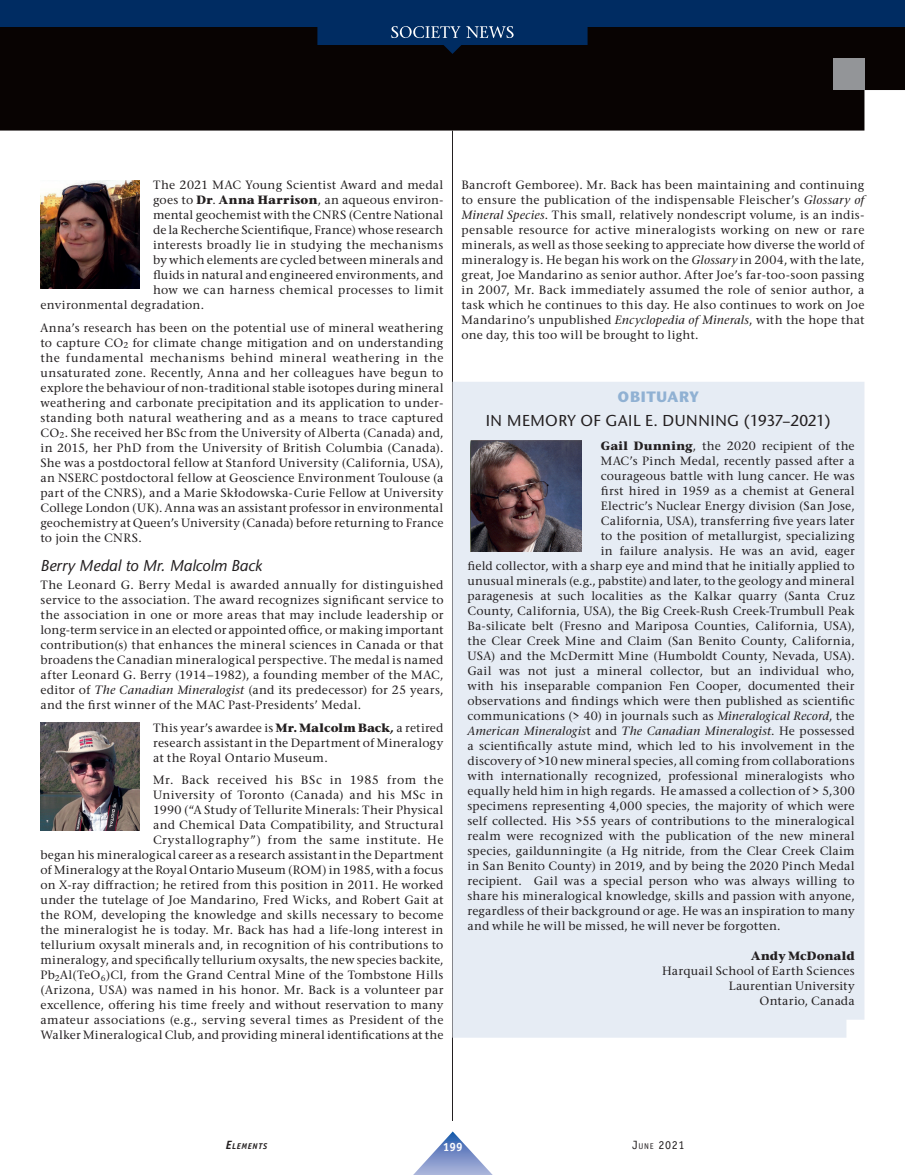
<style>
.page{position:relative;width:905px;height:1175px;background:#fff}
.page>*{position:absolute;margin:0;border:0;box-sizing:border-box;transform-origin:0 0}
.t1{font:500 15.75px "Stone Sans ITC";color:#231f20}
.t2{font:italic 500 15.75px "Stone Sans ITC";color:#231f20}
.t3{font:700 15px "Stone Sans ITC";letter-spacing:.03em;color:#90b1d3}
.t4{font:500 12px/15px "Stone Serif ITC";letter-spacing:.015em;color:#231f20;text-align:justify}
.t5{font:italic 500 12px "Stone Serif ITC";letter-spacing:.01em;color:#231f20}
.t6{font:500 12px "Stone Serif ITC";letter-spacing:-.005em;color:#231f20}
.t7{font:700 12px "Stone Serif ITC";letter-spacing:.01em;color:#231f20}
.t8{font:12px "Officina Sans Std";color:#231f20}
.t9{font:700 12px "Officina Sans Std";color:#fcfcfc}
.t10{font:italic 700 8.4px "Officina Sans Std";letter-spacing:.08em;color:#231f20}
.s1{font-weight:700}
.s2{font-style:italic}
.s3{font-weight:700;font-style:italic}
.s4{font-style:normal}
.s5{font-size:12px}
.s6{font-size:8.4px}
</style>
<div class="page">
<div style="left:0;top:54px;width:904px;height:76px;background:#080302"></div>
<div style="left:832px;top:58px;width:32px;height:32px;background:#939598"></div>
<hr style="left:452px;top:130px;width:1px;height:990px;background:#231f20">
<img style="left:40px;top:180px;width:100px;height:108px">
<img style="left:40px;top:722px;width:100px;height:108px">
<div style="left:452px;top:382px;width:412px;height:655px;background:#e6ecf4"></div>
<img style="left:470px;top:441px;width:111px;height:110px">
<svg style="left:0;top:0;width:904px;height:54px;background:#031b3a"></svg>
<svg style="left:414px;top:1131px;width:78px;height:43px"></svg>
<svg style="left:391px;top:26px;width:122px;height:12px"></svg>
<p class="t4" style="left:153px;top:178px;width:292px">The 2021 MAC Young Scientist Award and medal</p>
<p class="t4" style="left:153px;top:193px;width:292px">goes to <span class="s1">Dr</span>. <span class="s1">Anna Harrison</span>, an aqueous environ-</p>
<p class="t4" style="left:153px;top:208px;width:292px">mental geochemist with the CNRS (Centre National</p>
<p class="t6" style="left:153px;top:223px;width:292px">de la Recherche Scientifique, France) whose research</p>
<p class="t4" style="left:153px;top:238px;width:292px">interests broadly lie in studying the mechanisms</p>
<p class="t4" style="left:153px;top:253px;width:292px">by which elements are cycled between minerals and</p>
<p class="t4" style="left:153px;top:268px;width:292px">fluids in natural and engineered environments, and</p>
<p class="t4" style="left:153px;top:283px;width:292px">how we can harness chemical processes to limit</p>
<p class="t4" style="left:40px;top:298px;width:165px">environmental degradation.</p>
<p class="t4" style="left:40px;top:320px;width:404px">Anna’s research has been on the potential use of mineral weathering to capture CO<sub>2</sub> for climate change mitigation and on understanding the fundamental mechanisms behind mineral weathering in the unsaturated zone. Recently, Anna and her colleagues have begun to explore the behaviour of non-traditional stable isotopes during mineral weathering and carbonate precipitation and its application to under&shy;standing both natural weathering and as a means to trace captured CO<sub>2</sub>. She received her BSc from the University of Alberta (Canada) and, in 2015, her PhD from the University of British Columbia (Canada).<br>She was a postdoctoral fellow at Stanford University (California, USA), an NSERC postdoctoral fellow at Geoscience Environment Toulouse (a part of the CNRS), and a Marie Skłodowska-Curie Fellow at University College London (UK). Anna was an assistant professor in environmental geochemistry at Queen’s University (Canada) before returning to France to join the CNRS.</p>
<h1 class="t2" style="left:40px;top:555px;width:223px">Berry Medal to Mr. Malcolm Back</h1>
<p class="t4" style="left:40px;top:577px;width:404px">The Leonard G. Berry Medal is awarded annually for distinguished service to the association. The award recognizes significant service to the association in one or more areas that may include leadership or long-term service in an elected or appointed office, or making important contribution(s) that enhances the mineral sciences in Canada or that broadens the Canadian mineralogical perspective. The medal is named after Leonard G. Berry (1914–1982), a founding member of the MAC, editor of <span class="s2">The Canadian Mineralogist</span> (and its predecessor) for 25 years, and the first winner of the MAC Past-Presidents’ Medal.</p>
<p class="t4" style="left:153px;top:720px;width:292px">This year’s awardee is <span class="s1">Mr. Malcolm Back</span><span class="s3">,</span> a retired research assistant in the Department of Mineralogy at the Royal Ontario Museum.</p>
<p class="t4" style="left:40px;top:772px;width:404px;text-align:right">Mr. Back received his BSc in 1985 from the<br>University of Toronto (Canada) and his MSc in<br>1990 (“A Study of Tellurite Minerals: Their Physical<br>and Chemical Data Compatibility, and Structural<br>Crystallography”) from the same institute. He<br>began his mineralogical career as a research assistant in the Department of Mineralogy at the Royal Ontario Museum (ROM) in 1985, with a focus on X-ray diffraction; he retired from this position in 2011. He worked under the tutelage of Joe Mandarino, Fred Wicks, and Robert Gait at the ROM, developing the knowledge and skills necessary to become the mineralogist he is today. Mr. Back has had a life-long interest in tellurium oxysalt minerals and, in recognition of his contributions to mineralogy, and specifically tellurium oxysalts, the new species backite, Pb<sub>2</sub>Al(TeO<sub>6</sub>)Cl, from the Grand Central Mine of the Tombstone Hills (Arizona, USA) was named in his honor. Mr. Back is a volunteer par excellence, offering his time freely and without reservation to many amateur associations (e.g., serving several times as President of the Walker Mineralogical Club, and providing mineral identifications at the</p>
<p class="t4" style="left:461px;top:178px;width:404px">Bancroft Gemboree). Mr. Back has been maintaining and continuing to ensure the publication of the indispensable Fleischer’s <span class="s2">Glossary of Mineral Species</span>. This small, relatively nondescript volume, is an indis&shy;pensable resource for active mineralogists working on new or rare minerals, as well as those seeking to appreciate how diverse the world of mineralogy is. He began his work on the <span class="s2">Glossary</span> in 2004, with the late, great, Joe Mandarino as senior author. After Joe’s far-too-soon passing in 2007, Mr. Back immediately assumed the role of senior author, a task which he continues to this day. He also continues to work on Joe Mandarino’s unpublished <span class="s2">Encyclopedia of Minerals</span>, with the hope that one day, this too will be brought to light.</p>
<p class="t3" style="left:617px;top:386px;width:83px">OBITUARY</p>
<h1 class="t1" style="left:485px;top:411px;width:347px">IN MEMORY OF GAIL E. DUNNING (1937–2021)</h1>
<p class="t4" style="left:601px;top:438px;width:255px"><span class="s1">Gail Dunning</span>, the 2020 recipient of the</p>
<p class="t4" style="left:601px;top:453px;width:255px">MAC’s Pinch Medal, recently passed after a</p>
<p class="t4" style="left:601px;top:468px;width:255px">courageous battle with lung cancer. He was</p>
<p class="t4" style="left:601px;top:483px;width:255px">first hired in 1959 as a chemist at General</p>
<p class="t4" style="left:601px;top:498px;width:255px">Electric’s Nuclear Energy division (San Jose,</p>
<p class="t4" style="left:601px;top:513px;width:255px">California, USA), transferring five years later</p>
<p class="t4" style="left:601px;top:528px;width:255px">to the position of metallurgist, specializing</p>
<p class="t4" style="left:601px;top:543px;width:255px">in failure analysis. He was an avid, eager</p>
<p class="t4" style="left:467px;top:558px;width:388px">field collector, with a sharp eye and mind that he initially applied to</p>
<p class="t4" style="left:467px;top:573px;width:389px">unusual minerals (e.g., pabstite) and later, to the geology and mineral</p>
<p class="t4" style="left:467px;top:588px;width:388px">paragenesis at such localities as the Kalkar quarry (Santa Cruz</p>
<p class="t4" style="left:467px;top:603px;width:389px">County, California, USA), the Big Creek-Rush Creek-Trumbull Peak</p>
<p class="t4" style="left:467px;top:618px;width:389px">Ba-silicate belt (Fresno and Mariposa Counties, California, USA),</p>
<p class="t4" style="left:467px;top:633px;width:389px">the Clear Creek Mine and Claim (San Benito County, California,</p>
<p class="t4" style="left:467px;top:648px;width:389px">USA) and the McDermitt Mine (Humboldt County, Nevada, USA).</p>
<p class="t4" style="left:467px;top:663px;width:388px">Gail was not just a mineral collector, but an individual who,</p>
<p class="t4" style="left:467px;top:678px;width:389px">with his inseparable companion Fen Cooper, documented their</p>
<p class="t4" style="left:467px;top:693px;width:388px">observations and findings which were then published as scientific</p>
<p class="t4" style="left:467px;top:708px;width:388px">communications (&gt; 40) in journals such as <span class="s2">Mineralogical Record</span>, the</p>
<p class="t5" style="left:467px;top:723px;width:389px">American Mineralogis<span class="s4">t and</span> The Canadian Mineralogist<span class="s4">. He possessed</span></p>
<p class="t4" style="left:467px;top:738px;width:389px">a scientifically astute mind, which led to his involvement in the</p>
<p class="t4" style="left:467px;top:753px;width:388px">discovery of &gt;10 new mineral species, all coming from collaborations</p>
<p class="t4" style="left:467px;top:768px;width:389px">with internationally recognized, professional mineralogists who</p>
<p class="t4" style="left:467px;top:783px;width:389px">equally held him in high regards. He amassed a collection of &gt; 5,300</p>
<p class="t4" style="left:467px;top:798px;width:388px">specimens representing 4,000 species, the majority of which were</p>
<p class="t4" style="left:467px;top:813px;width:389px">self collected. His &gt;55 years of contributions to the mineralogical</p>
<p class="t4" style="left:467px;top:828px;width:389px">realm were recognized with the publication of the new mineral</p>
<p class="t4" style="left:467px;top:843px;width:388px">species, gaildunningite (a Hg nitride, from the Clear Creek Claim</p>
<p class="t4" style="left:467px;top:858px;width:388px">in San Benito County) in 2019, and by being the 2020 Pinch Medal</p>
<p class="t4" style="left:467px;top:873px;width:389px">recipient. Gail was a special person who was always willing to</p>
<p class="t4" style="left:467px;top:888px;width:389px">share his mineralogical knowledge, skills and passion with anyone,</p>
<p class="t4" style="left:467px;top:903px;width:389px">regardless of their background or age. He was an inspiration to many</p>
<p class="t4" style="left:467px;top:918px;width:314px">and while he will be missed, he will never be forgotten.</p>
<p class="t7" style="left:751px;top:948px;width:105px">Andy McDonald</p>
<p class="t4" style="left:662px;top:963px;width:194px;text-align:right">Harquail School of Earth Sciences<br>Laurentian University<br>Ontario, Canada</p>
<p class="t10" style="left:226px;top:1141px;width:43px"><span class="s5">E</span>LEMENTS</p>
<p class="t9" style="left:443px;top:1139px;width:22px">199</p>
<p class="t8" style="left:632px;top:1138px;width:53px">J<span class="s6">UNE</span> 2021</p>
</div>
